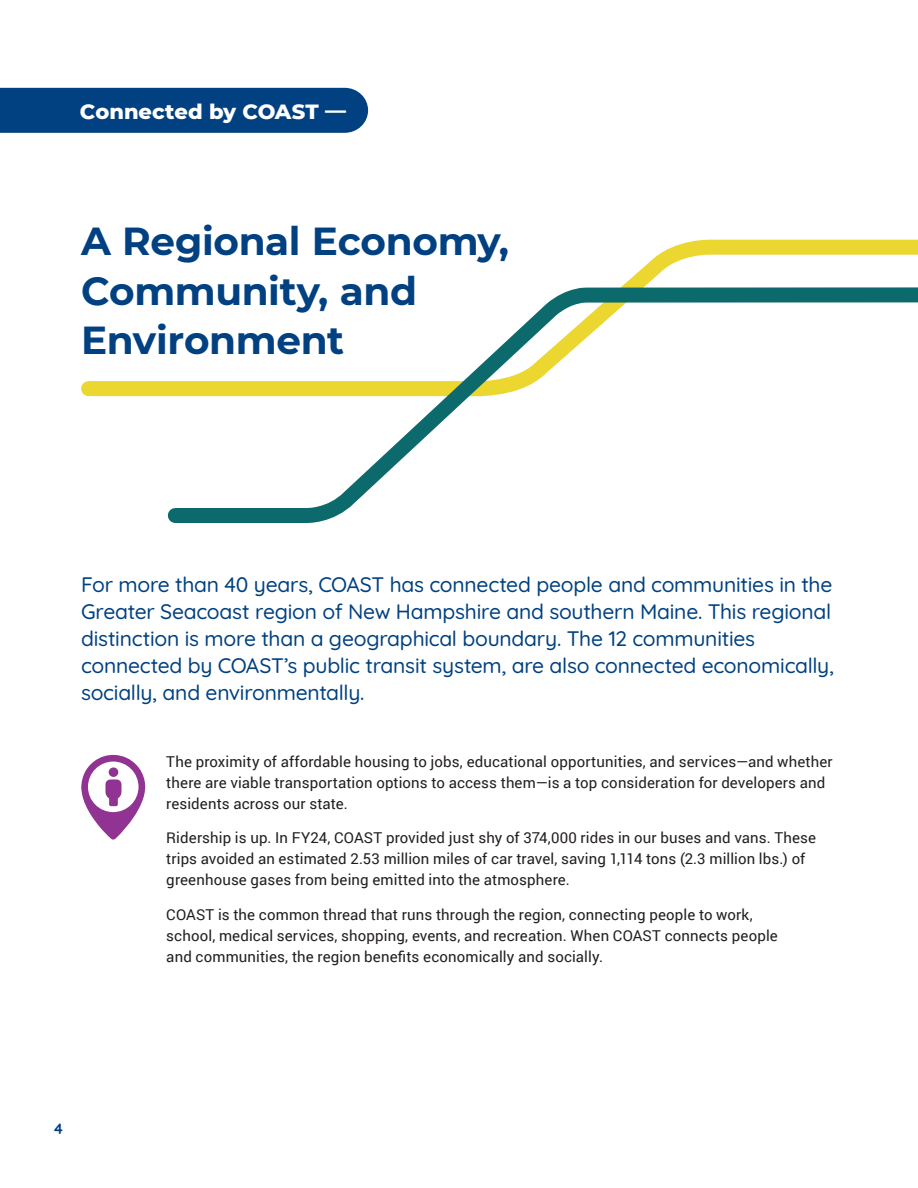
<style>
.page{position:relative;width:918px;height:1188px;background:#fff}
.page>*{position:absolute;margin:0;border:0;box-sizing:border-box;transform-origin:0 0}
.t1{font:700 39px/49.5px "Montserrat";letter-spacing:-.01em;color:#014181}
.t2{font:500 21px/27px "Quicksand";letter-spacing:-.01em;color:#014181}
.t3{font:800 21px "Montserrat";color:#fff}
.t4{font:15px/21px "Roboto";letter-spacing:.01em;color:#231f20}
.t5{font:700 15px "Quicksand";color:#014181}
</style>
<div class="page">
<hr style="left:917px;top:0;width:1px;height:347px;background:#00b1cd">
<svg style="left:74px;top:41px;width:844px;height:356px"></svg>
<div style="left:0;top:88px;width:368px;height:45px;background:#014181"></div>
<svg style="left:81px;top:755px;width:65px;height:85px"></svg>
<svg style="left:160px;top:280px;width:758px;height:243px"></svg>
<h2 class="t3" style="left:80px;top:96px;width:268px">Connected by COAST —</h2>
<h1 class="t1" style="left:81px;top:215px;width:430px">A Regional Economy,<br>Community, and<br>Environment</h1>
<p class="t2" style="left:81px;top:569px;width:755px">For more than 40 years, COAST has connected people and communities in the Greater Seacoast region of New Hampshire and southern Maine. This regional distinction is more than a geographical boundary. The 12 communities connected by COAST’s public transit system, are also connected economically, socially, and environmentally.</p>
<p class="t4" style="left:166px;top:750px;width:668px">The proximity of affordable housing to jobs, educational opportunities, and services—and whether there are viable transportation options to access them—is a top consideration for developers and residents across our state.</p>
<p class="t4" style="left:166px;top:827px;width:651px">Ridership is up. In FY24, COAST provided just shy of 374,000 rides in our buses and vans. These trips avoided an estimated 2.53 million miles of car travel, saving 1,114 tons (2.3 million lbs.) of greenhouse gases from being emitted into the atmosphere.</p>
<p class="t4" style="left:166px;top:903px;width:613px">COAST is the common thread that runs through the region, connecting people to work, school, medical services, shopping, events, and recreation. When COAST connects people and communities, the region benefits economically and socially.</p>
<p class="t5" style="left:54px;top:1116px;width:10px">4</p>
</div>
